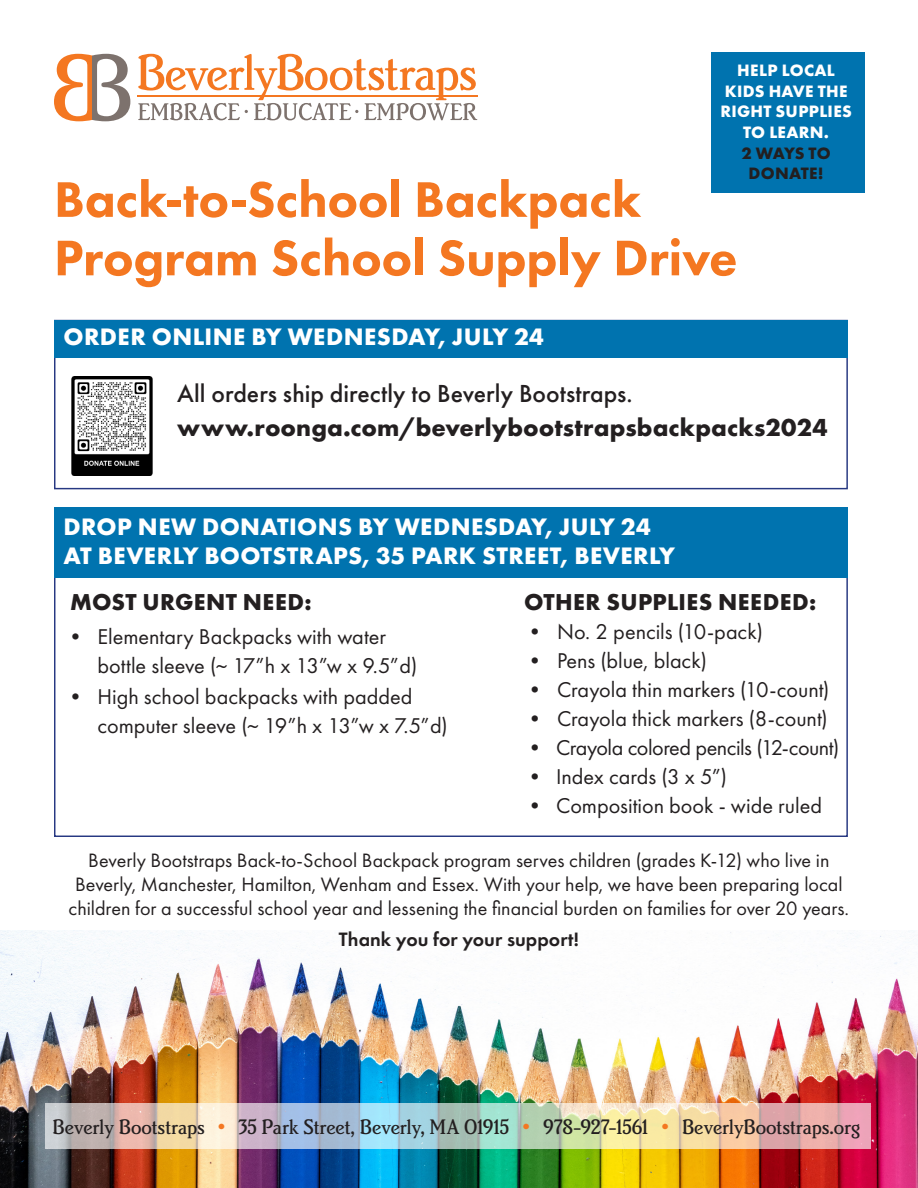
<style>
.page{position:relative;width:918px;height:1188px;background:#fff}
.page>*{position:absolute;margin:0;border:0;box-sizing:border-box;transform-origin:0 0}
.t1{font:800 51.9px "Futura PT";color:#f47721}
.t2{font:700 25.65px "Futura PT";letter-spacing:.005em;color:#231f20}
.t3{font:500 25.65px "Futura PT";color:#231f20}
.t4{font:700 24.75px "Futura PT";letter-spacing:.015em;color:#fff}
.t5{font:700 23.85px "Futura PT";letter-spacing:.02em;color:#231f20}
.t6{font:22.2px/29px "Futura PT";color:#231f20}
.t7{font:22.2px "Futura PT";letter-spacing:-.025em;color:#231f20}
.t8{font:500 21.9px "Brighton Std";letter-spacing:-.01em;color:#231f20}
.t9{font:20.1px/24.2px "Futura PT";color:#231f20;text-align:center}
.t10{font:600 20.1px "Futura PT";color:#231f20}
.t11{font:700 17.1px/20.5px "Futura PT";letter-spacing:.015em;color:#fff;text-align:center}
.t12{font:700 17.1px "Futura PT";letter-spacing:.005em;color:#231f20}
.s1{color:#f47721}
</style>
<div class="page">
<div style="left:711px;top:53px;width:154px;height:140px;background:#0073af"></div>
<img style="left:0;top:931px;width:918px;height:257px">
<hr style="left:137px;top:95px;width:341px;height:1px;background:#f47721">
<svg style="left:138px;top:54px;width:339px;height:66px"></svg>
<svg style="left:54px;top:54px;width:76px;height:67px"></svg>
<svg style="left:45px;top:1104px;width:825px;height:45px;background:#cec9bc"></svg>
<img style="left:71px;top:376px;width:82px;height:99px">
<div style="left:54px;top:507px;width:794px;height:71px;background:#0073af"></div>
<div style="left:54px;top:320px;width:794px;height:38px;background:#0073af"></div>
<p class="t11" style="left:720px;top:60px;width:133px">HELP LOCAL<br>KIDS HAVE THE<br>RIGHT SUPPLIES<br>TO LEARN.</p>
<p class="t12" style="left:741px;top:142px;width:91px">2 WAYS TO</p>
<p class="t12" style="left:749px;top:162px;width:77px">DONATE!</p>
<p class="t1" style="left:54px;top:167px;width:589px">Back-to-School Backpack</p>
<p class="t1" style="left:54px;top:226px;width:685px">Program School Supply Drive</p>
<p class="t4" style="left:63px;top:321px;width:482px">ORDER ONLINE BY WEDNESDAY, JULY 24</p>
<p class="t3" style="left:177px;top:378px;width:457px">All orders ship directly to Beverly Bootstraps.</p>
<p class="t2" style="left:177px;top:411px;width:652px">www.roonga.com/beverlybootstrapsbackpacks2024</p>
<p class="t4" style="left:63px;top:511px;width:589px">DROP NEW DONATIONS BY WEDNESDAY, JULY 24</p>
<p class="t4" style="left:63px;top:540px;width:613px">AT BEVERLY BOOTSTRAPS, 35 PARK STREET, BEVERLY</p>
<p class="t5" style="left:70px;top:587px;width:243px">MOST URGENT NEED:</p>
<p class="t6" style="left:64px;top:622px;width:323px">• Elementary Backpacks with water</p>
<p class="t6" style="left:98px;top:651px;width:321px">bottle sleeve (~ 17”h x 13”w x 9.5”d)</p>
<p class="t6" style="left:98px;top:682px;width:352px;text-indent:-33px">• High school backpacks with padded computer sleeve (~ 19”h x 13”w x 7.5”d)</p>
<p class="t5" style="left:524px;top:587px;width:294px">OTHER SUPPLIES NEEDED:</p>
<p class="t6" style="left:524px;top:617px;width:241px">• No. 2 pencils (10-pack)</p>
<p class="t6" style="left:524px;top:646px;width:185px">• Pens (blue, black)</p>
<p class="t6" style="left:524px;top:675px;width:307px">• Crayola thin markers (10-count)</p>
<p class="t6" style="left:524px;top:704px;width:305px">• Crayola thick markers (8-count)</p>
<p class="t7" style="left:524px;top:734px;width:317px">• Crayola colored pencils (12-count)</p>
<p class="t6" style="left:524px;top:762px;width:205px">• Index cards (3 x 5”)</p>
<p class="t6" style="left:524px;top:791px;width:300px">• Composition book - wide ruled</p>
<p class="t9" style="left:69px;top:848px;width:782px">Beverly Bootstraps Back-to-School Backpack program serves children (grades K-12) who live in<br>Beverly, Manchester, Hamilton, Wenham and Essex. With your help, we have been preparing local children for a successful school year and lessening the financial burden on families for over 20 years.</p>
<p class="t10" style="left:339px;top:927px;width:241px">Thank you for your support!</p>
<p class="t8" style="left:53px;top:1114px;width:809px">Beverly Bootstraps <span class="s1">•</span> 35 Park Street, Beverly, MA 01915 <span class="s1">•</span> 978-927-1561 <span class="s1">•</span> BeverlyBootstraps.org</p>
</div>
